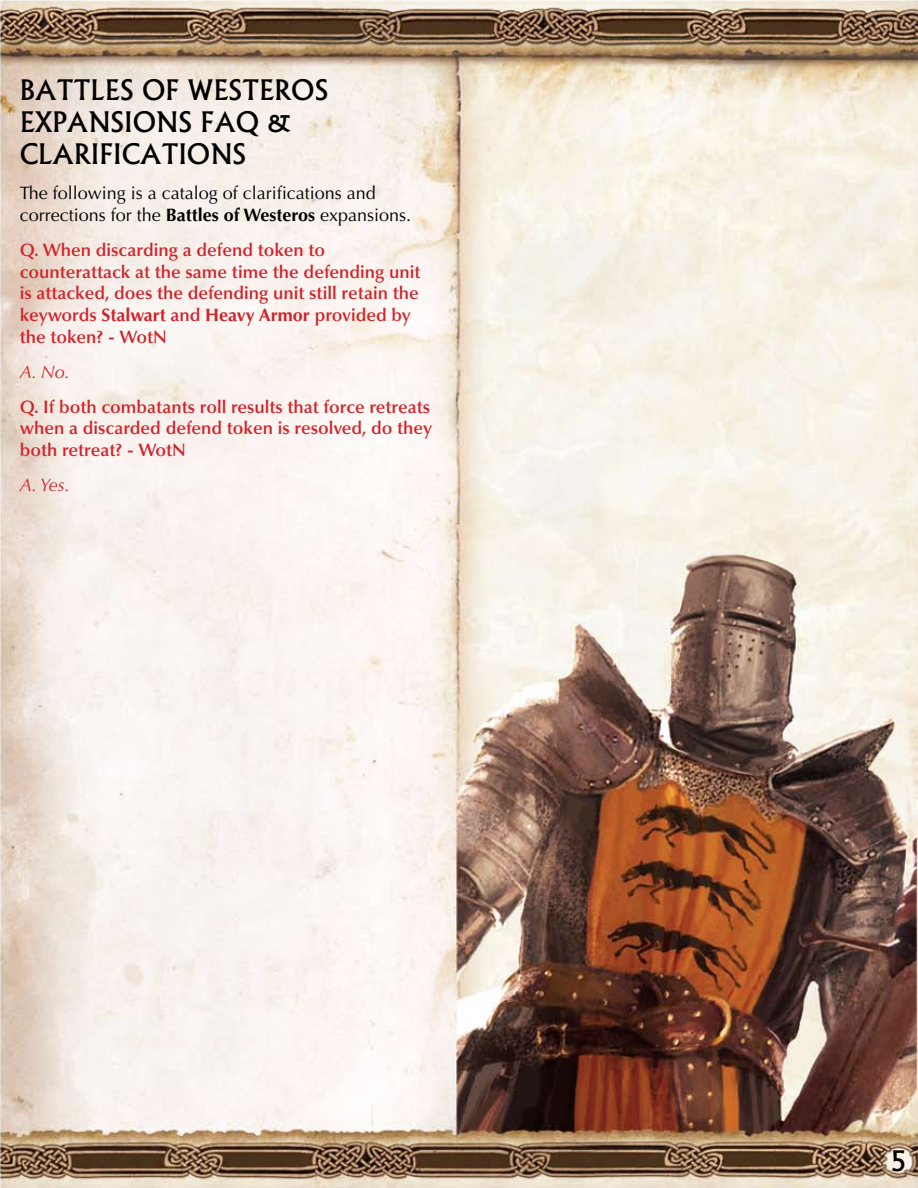
<style>
.page{position:relative;width:918px;height:1188px;background:#fff}
.page>*{position:absolute;margin:0;border:0;box-sizing:border-box;transform-origin:0 0}
.t1{font:500 27px/32.4px "Albertus";color:#000}
.t2{font:600 18px/21.6px "Optima LT Std";color:#d2232a}
.t3{font:18px/21.6px "Optima LT Std";color:#000}
.t4{font:italic 18px "Optima LT Std";color:#d2232a}
.s1{font-weight:700}
</style>
<div class="page">
<img style="left:0;top:0;width:918px;height:1188px">
<h1 class="t1" style="left:20px;top:73px;width:310px">BATTLES OF WESTEROS<br>EXPANSIONS FAQ &amp;<br>CLARIFICATIONS</h1>
<p class="t3" style="left:20px;top:183px;width:393px">The following is a catalog of clarifications and corrections for the <span class="s1">Battles of Westeros</span> expansions.</p>
<p class="t2" style="left:20px;top:240px;width:402px">Q. When discarding a defend token to counterattack at the same time the defending unit is attacked, does the defending unit still retain the keywords <span class="s1">Stalwart</span> and <span class="s1">Heavy Armor</span> provided by the token? - WotN</p>
<p class="t4" style="left:20px;top:361px;width:52px">A. No.</p>
<p class="t2" style="left:20px;top:396px;width:414px;text-align:justify">Q. If both combatants roll results that force retreats when a discarded defend token is resolved, do they both retreat? - WotN</p>
<p class="t4" style="left:20px;top:474px;width:52px">A. Yes.</p>
<h1 class="t1" style="left:890px;top:1145px;width:18px">5</h1>
</div>
